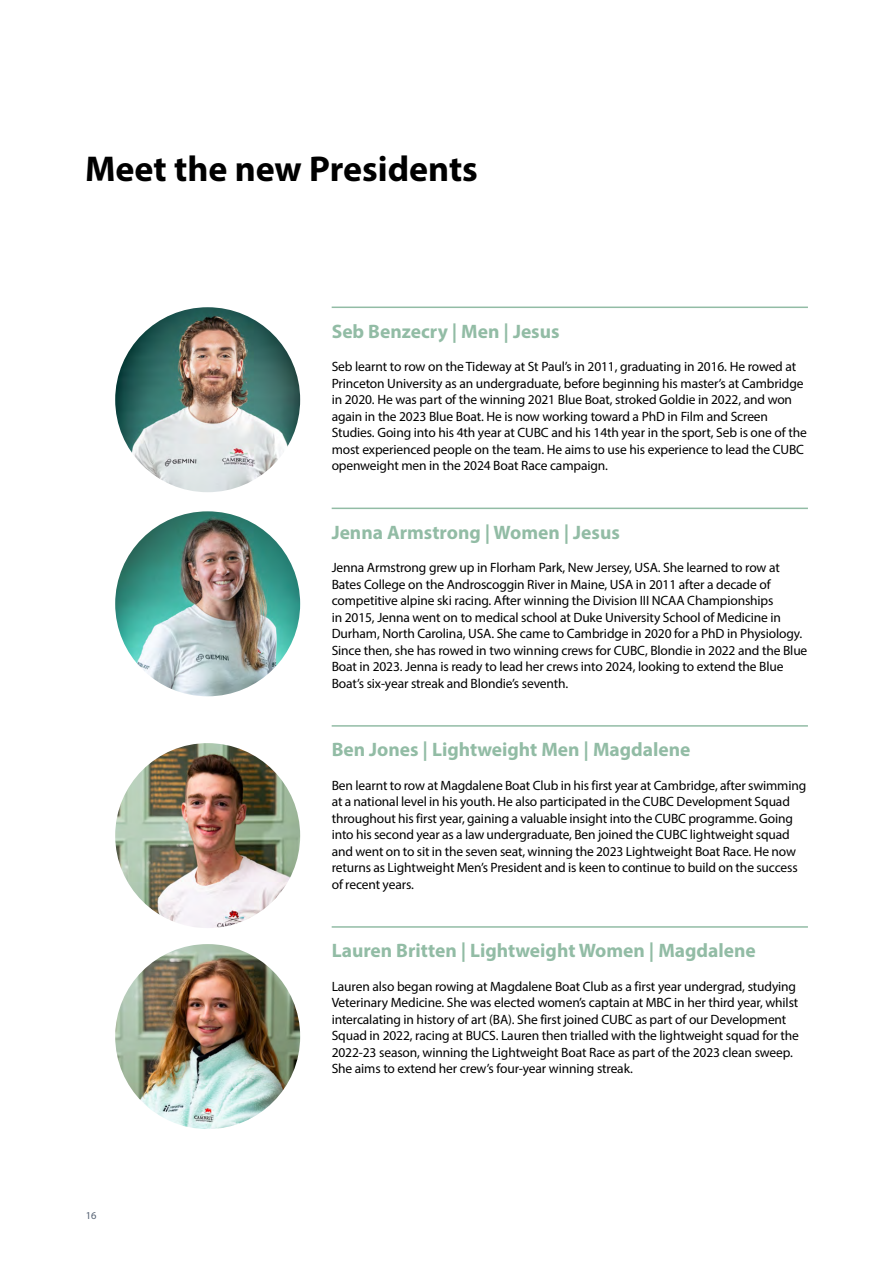
<style>
.page{position:relative;width:893px;height:1263px;background:#fff}
.page>*{position:absolute;margin:0;border:0;box-sizing:border-box;transform-origin:0 0}
.t1{font:700 36px "Myriad Pro";color:#000}
.t2{font:700 19.5px "Myriad Pro";color:#92bca5}
.t3{font:13.5px/16.5px "Myriad Pro";letter-spacing:-.01em;color:#000}
.t4{font:10.5px "Myriad Pro";color:#546072}
</style>
<div class="page">
<hr style="left:332px;top:307px;width:476px;height:1px;background:#92bca5">
<hr style="left:332px;top:508px;width:476px;height:1px;background:#92bca5">
<hr style="left:332px;top:725px;width:476px;height:2px;background:#92bca5">
<hr style="left:332px;top:926px;width:476px;height:2px;background:#92bca5">
<img style="left:115px;top:307px;width:185px;height:185px;border-radius:92px">
<img style="left:115px;top:511px;width:185px;height:185px;border-radius:92px">
<img style="left:115px;top:743px;width:185px;height:185px;border-radius:92px">
<img style="left:115px;top:944px;width:185px;height:185px;border-radius:92px">
<h1 class="t1" style="left:85px;top:145px;width:394px">Meet the new Presidents</h1>
<h2 class="t2" style="left:332px;top:318px;width:229px">Seb Benzecry | Men | Jesus</h2>
<p class="t3" style="left:332px;top:358px;width:477px">Seb learnt to row on the Tideway at St Paul’s in 2011, graduating in 2016. He rowed at Princeton University as an undergraduate, before beginning his master’s at Cambridge in 2020. He was part of the winning 2021 Blue Boat, stroked Goldie in 2022, and won again in the 2023 Blue Boat. He is now working toward a PhD in Film and Screen Studies. Going into his 4th year at CUBC and his 14th year in the sport, Seb is one of the most experienced people on the team. He aims to use his experience to lead the CUBC openweight men in the 2024 Boat Race campaign.</p>
<h2 class="t2" style="left:332px;top:520px;width:290px">Jenna Armstrong | Women | Jesus</h2>
<p class="t3" style="left:332px;top:559px;width:477px">Jenna Armstrong grew up in Florham Park, New Jersey, USA. She learned to row at Bates College on the Androscoggin River in Maine, USA in 2011 after a decade of competitive alpine ski racing. After winning the Division III NCAA Championships<br>in 2015, Jenna went on to medical school at Duke University School of Medicine in Durham, North Carolina, USA. She came to Cambridge in 2020 for a PhD in Physiology.<br>Since then, she has rowed in two winning crews for CUBC, Blondie in 2022 and the Blue Boat in 2023. Jenna is ready to lead her crews into 2024, looking to extend the Blue Boat’s six-year streak and Blondie’s seventh.</p>
<h2 class="t2" style="left:332px;top:737px;width:360px">Ben Jones | Lightweight Men | Magdalene</h2>
<p class="t3" style="left:332px;top:777px;width:476px">Ben learnt to row at Magdalene Boat Club in his first year at Cambridge, after swimming at a national level in his youth. He also participated in the CUBC Development Squad throughout his first year, gaining a valuable insight into the CUBC programme. Going into his second year as a law undergraduate, Ben joined the CUBC lightweight squad and went on to sit in the seven seat, winning the 2023 Lightweight Boat Race. He now returns as Lightweight Men’s President and is keen to continue to build on the success of recent years.</p>
<p class="t4" style="left:86px;top:1209px;width:12px">16</p>
<h2 class="t2" style="left:332px;top:938px;width:426px">Lauren Britten | Lightweight Women | Magdalene</h2>
<p class="t3" style="left:332px;top:978px;width:469px">Lauren also began rowing at Magdalene Boat Club as a first year undergrad, studying Veterinary Medicine. She was elected women’s captain at MBC in her third year, whilst intercalating in history of art (BA). She first joined CUBC as part of our Development Squad in 2022, racing at BUCS. Lauren then trialled with the lightweight squad for the 2022-23 season, winning the Lightweight Boat Race as part of the 2023 clean sweep.<br>She aims to extend her crew’s four-year winning streak.</p>
</div>
